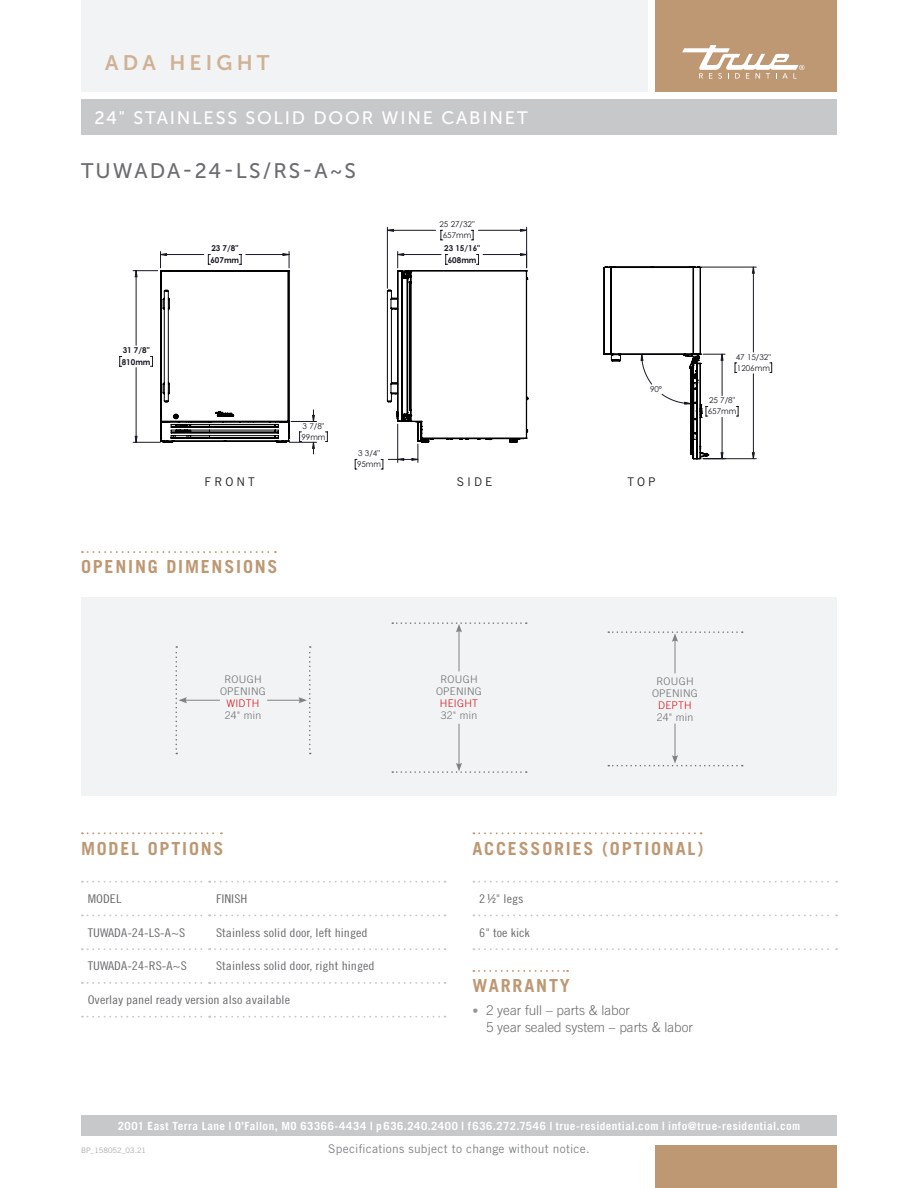
<style>
.page{position:relative;width:918px;height:1188px;background:#fff}
.page>*{position:absolute;margin:0;border:0;box-sizing:border-box;transform-origin:0 0}
.Model{font:21px "Museo Sans 500";letter-spacing:.1em;color:#6c6d70}
.t1{font:21px "Museo Sans 700";letter-spacing:.2em;color:#cfb295}
.Subheads{font:700 18px "Trade Gothic LT Std";letter-spacing:.1em;color:#bd9873}
.Category{font:18px "Museo Sans 500";letter-spacing:.1em;color:#fff}
.t2{font:300 13.5px/16.5px "Trade Gothic LT Std";color:#6c6d70}
.body_text_table{font:12px "Trade Gothic LT Std Cn 18";color:#6c6d70;scale:1.15 1}
.t3{font:12px "Trade Gothic LT Std";letter-spacing:.02em;color:#808285}
.t4{font:12px "Trade Gothic LT Std";letter-spacing:.25em;color:#231f20}
.t5{font:700 11.25px "Trade Gothic LT Std";letter-spacing:.045em;color:#fff}
.body_text{font:300 10.5px "Trade Gothic LT Std";letter-spacing:.025em;color:#6c6d70}
.body_text-2{font:300 10.5px "Trade Gothic LT Std";letter-spacing:.025em;color:#d7171f}
.t6{font:8.1px/10.8px "Century Gothic";color:#191924}
.t7{font:700 8.1px/11.1px "Century Gothic";color:#191924}
.t8{font:7.5px "Trade Gothic LT Std";color:#a8a9ad}
.s1{font-family:"Trade Gothic LT Std";font-weight:300}
.s2{font-size:12px;color:#939598}
</style>
<div class="page">
<div style="left:656px;top:0;width:181px;height:92px;background:#bd9873"></div>
<div style="left:81px;top:0;width:567px;height:92px;background:#f2f3f4"></div>
<svg style="left:682px;top:45px;width:122px;height:34px"></svg>
<div style="left:656px;top:1145px;width:181px;height:43px;background:#bd9873"></div>
<div style="left:81px;top:1116px;width:756px;height:20px;background:#c7c8ca"></div>
<div style="left:81px;top:100px;width:756px;height:35px;background:#c7c8ca"></div>
<svg style="left:82px;top:832px;width:140px;height:2px"></svg>
<svg style="left:82px;top:881px;width:364px;height:2px"></svg>
<svg style="left:82px;top:915px;width:364px;height:1px"></svg>
<svg style="left:82px;top:948px;width:364px;height:2px"></svg>
<svg style="left:82px;top:982px;width:364px;height:2px"></svg>
<svg style="left:82px;top:1016px;width:364px;height:2px"></svg>
<svg style="left:473px;top:832px;width:229px;height:2px"></svg>
<svg style="left:473px;top:970px;width:95px;height:2px"></svg>
<svg style="left:473px;top:881px;width:364px;height:2px"></svg>
<svg style="left:473px;top:915px;width:364px;height:1px"></svg>
<svg style="left:473px;top:948px;width:364px;height:2px"></svg>
<svg style="left:82px;top:551px;width:194px;height:2px"></svg>
<svg style="left:355px;top:460px;width:2px;height:10px"></svg>
<hr style="left:387px;top:227px;width:1px;height:61px;background:#191924">
<hr style="left:526px;top:227px;width:1px;height:41px;background:#191924">
<svg style="left:770px;top:363px;width:2px;height:10px"></svg>
<hr style="left:703px;top:458px;width:53px;height:1px;background:#191924">
<hr style="left:697px;top:267px;width:59px;height:1px;background:#191924">
<svg style="left:119px;top:356px;width:3px;height:11px"></svg>
<svg style="left:313px;top:229px;width:441px;height:231px"></svg>
<svg style="left:317px;top:254px;width:64px;height:188px"></svg>
<svg style="left:133px;top:251px;width:184px;height:203px"></svg>
<svg style="left:381px;top:251px;width:147px;height:219px"></svg>
<svg style="left:603px;top:266px;width:122px;height:194px"></svg>
<div style="left:81px;top:597px;width:756px;height:199px;background:#f2f3f4"></div>
<hr style="left:459px;top:630px;width:1px;height:41px;background:#808285">
<hr style="left:459px;top:724px;width:1px;height:41px;background:#808285">
<svg style="left:392px;top:622px;width:135px;height:10px"></svg>
<svg style="left:392px;top:763px;width:135px;height:10px"></svg>
<hr style="left:267px;top:700px;width:34px;height:1px;background:#808285">
<hr style="left:185px;top:700px;width:35px;height:1px;background:#808285">
<svg style="left:176px;top:646px;width:11px;height:108px"></svg>
<svg style="left:298px;top:646px;width:13px;height:108px"></svg>
<hr style="left:675px;top:639px;width:1px;height:34px;background:#808285">
<hr style="left:675px;top:724px;width:1px;height:34px;background:#808285">
<svg style="left:608px;top:631px;width:135px;height:11px"></svg>
<svg style="left:608px;top:755px;width:135px;height:11px"></svg>
<h1 class="t1" style="left:105px;top:51px;width:166px">ADA HEIGHT</h1>
<p class="Category" style="left:94px;top:108px;width:435px">24" STAINLESS SOLID DOOR WINE CABINET</p>
<p class="Model" style="left:81px;top:159px;width:277px">TUWADA-24-LS/RS-A~S</p>
<p class="t7" style="left:122px;top:344px;width:30px">31 7/8"<br>810mm</p>
<p class="t7" style="left:210px;top:243px;width:30px">23 7/8"<br>607mm</p>
<p class="t6" style="left:439px;top:219px;width:37px;text-align:center">25 27/32"<br>657mm</p>
<p class="t7" style="left:444px;top:243px;width:37px;text-align:center">23 15/16"<br>608mm</p>
<p class="t6" style="left:301px;top:420px;width:26px">3 7/8"<br>99mm</p>
<p class="t6" style="left:357px;top:448px;width:26px">3 3/4"<br>95mm</p>
<p class="t6" style="left:650px;top:384px;width:14px">90°</p>
<p class="t4" style="left:205px;top:475px;width:52px">FRONT</p>
<p class="t4" style="left:457px;top:475px;width:37px">SIDE</p>
<p class="t4" style="left:628px;top:475px;width:30px">TOP</p>
<p class="Subheads" style="left:81px;top:556px;width:198px">OPENING DIMENSIONS</p>
<p class="t6" style="left:736px;top:351px;width:37px">47 15/32"<br>1206mm</p>
<p class="t6" style="left:708px;top:395px;width:30px">25 7/8"<br>657mm</p>
<p class="body_text" style="left:224px;top:673px;width:39px">ROUGH</p>
<p class="body_text" style="left:220px;top:685px;width:47px">OPENING</p>
<p class="body_text-2" style="left:226px;top:697px;width:35px">WIDTH</p>
<p class="body_text" style="left:225px;top:709px;width:38px">24" min</p>
<p class="body_text" style="left:440px;top:673px;width:39px">ROUGH</p>
<p class="body_text" style="left:436px;top:685px;width:47px">OPENING</p>
<p class="body_text-2" style="left:440px;top:697px;width:40px">HEIGHT</p>
<p class="body_text" style="left:441px;top:709px;width:38px">32" min</p>
<p class="body_text" style="left:656px;top:675px;width:39px">ROUGH</p>
<p class="body_text" style="left:652px;top:687px;width:47px">OPENING</p>
<p class="body_text-2" style="left:658px;top:699px;width:35px">DEPTH</p>
<p class="body_text" style="left:657px;top:711px;width:38px">24" min</p>
<p class="Subheads" style="left:81px;top:837px;width:144px">MODEL OPTIONS</p>
<p class="body_text_table" style="left:88px;top:892px;width:31px">MODEL</p>
<p class="body_text_table" style="left:216px;top:892px;width:29px">FINISH</p>
<p class="body_text_table" style="left:88px;top:925px;width:86px">TUWADA-24-LS-A~S</p>
<p class="body_text_table" style="left:216px;top:925px;width:133px">Stainless solid door, left hinged</p>
<p class="body_text_table" style="left:88px;top:959px;width:88px">TUWADA-24-RS-A~S</p>
<p class="body_text_table" style="left:216px;top:959px;width:139px">Stainless solid door, right hinged</p>
<p class="body_text_table" style="left:88px;top:993px;width:177px">Overlay panel ready version also available</p>
<p class="Subheads" style="left:472px;top:837px;width:232px">ACCESSORIES (OPTIONAL)</p>
<p class="body_text_table" style="left:479px;top:892px;width:40px">2½<span class="s1">"</span> legs</p>
<p class="body_text_table" style="left:479px;top:925px;width:45px">6<span class="s1">"</span> toe kick</p>
<p class="Subheads" style="left:472px;top:975px;width:99px">WARRANTY</p>
<p class="t2" style="left:486px;top:1002px;width:208px;text-indent:-14px"><span class="s2">•</span> 2 year full – parts &amp; labor<br>5 year sealed system – parts &amp; labor</p>
<p class="t5" style="left:118px;top:1119px;width:684px">2001 East Terra Lane | O’Fallon, MO 63366-4434 | p 636.240.2400 | f 636.272.7546 | true-residential.com | info@true-residential.com</p>
<p class="t8" style="left:81px;top:1146px;width:67px">BP_158052_03.21</p>
<p class="t3" style="left:328px;top:1142px;width:263px">Specifications subject to change without notice.</p>
</div>
